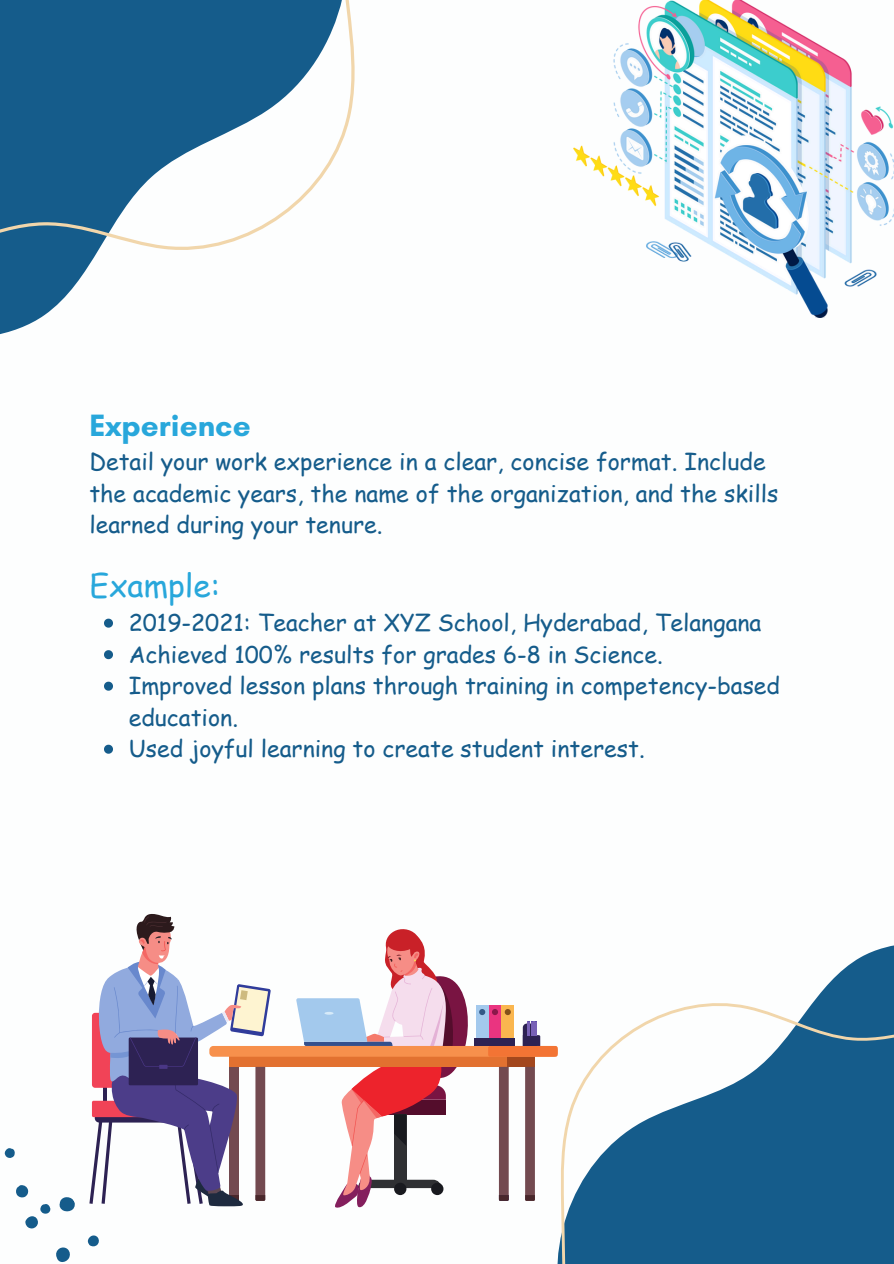
<style>
.page{position:relative;width:894px;height:1264px;background:#fff}
.page>*{position:absolute;margin:0;border:0;box-sizing:border-box;transform-origin:0 0}
.t1{font:700 31.35px "Glacial Indifference";color:#28a7db}
.t2{font:31.35px "Comic Sans MS";color:#28a7db}
.t3{font:23.1px/31.5px "Comic Sans MS";color:#155c8b}
</style>
<div class="page">
<svg style="left:480px;top:945px;width:413px;height:318px"></svg>
<svg style="left:0;top:0;width:355px;height:335px"></svg>
<img style="left:573px;top:0;width:320px;height:317px">
<svg style="left:56px;top:1247px;width:14px;height:15px"></svg>
<svg style="left:87px;top:1235px;width:12px;height:12px"></svg>
<svg style="left:16px;top:1185px;width:59px;height:44px"></svg>
<svg style="left:4px;top:1148px;width:11px;height:10px"></svg>
<div style="left:229px;top:1056px;width:305px;height:10px;background:#e27130"></div>
<div style="left:507px;top:1056px;width:27px;height:10px;background:#a3471d"></div>
<div style="left:209px;top:1045px;width:348px;height:11px;background:#f7904c;border-radius:4px"></div>
<div style="left:488px;top:1045px;width:69px;height:11px;background:#f37434;border-radius:2px"></div>
<svg style="left:499px;top:1066px;width:9px;height:134px"></svg>
<svg style="left:525px;top:1066px;width:9px;height:134px"></svg>
<svg style="left:296px;top:929px;width:184px;height:279px"></svg>
<div style="left:475px;top:1005px;width:13px;height:35px;background:#a3c9ed"></div>
<div style="left:479px;top:1008px;width:6px;height:7px;background:#335986;border-radius:50%"></div>
<div style="left:488px;top:1005px;width:13px;height:35px;background:#ea3480"></div>
<div style="left:492px;top:1008px;width:6px;height:7px;background:#8b184b;border-radius:50%"></div>
<div style="left:501px;top:1005px;width:13px;height:35px;background:#fab64f"></div>
<svg style="left:504px;top:1008px;width:6px;height:7px"></svg>
<div style="left:474px;top:1038px;width:41px;height:7px;background:#2d2253"></div>
<svg style="left:522px;top:1020px;width:18px;height:25px"></svg>
<svg style="left:89px;top:914px;width:182px;height:292px"></svg>
<svg style="left:104px;top:618px;width:9px;height:9px"></svg>
<svg style="left:104px;top:650px;width:9px;height:9px"></svg>
<svg style="left:104px;top:681px;width:9px;height:9px"></svg>
<svg style="left:104px;top:744px;width:9px;height:9px"></svg>
<p class="t1" style="left:89px;top:406px;width:163px">Experience</p>
<p class="t3" style="left:89px;top:445px;width:690px">Detail your work experience in a clear, concise format. Include the academic years, the name of the organization, and the skills learned during your tenure.</p>
<p class="t2" style="left:89px;top:562px;width:132px">Example:</p>
<h1 class="t3" style="left:129px;top:606px;width:634px">2019-2021: Teacher at XYZ School, Hyderabad, Telangana</h1>
<p class="t3" style="left:129px;top:637px;width:535px">Achieved 100% results for grades 6-8 in Science.</p>
<h2 class="t3" style="left:129px;top:669px;width:652px">Improved lesson plans through training in competency-based education.</h2>
<p class="t3" style="left:129px;top:732px;width:517px">Used joyful learning to create student interest.</p>
</div>
